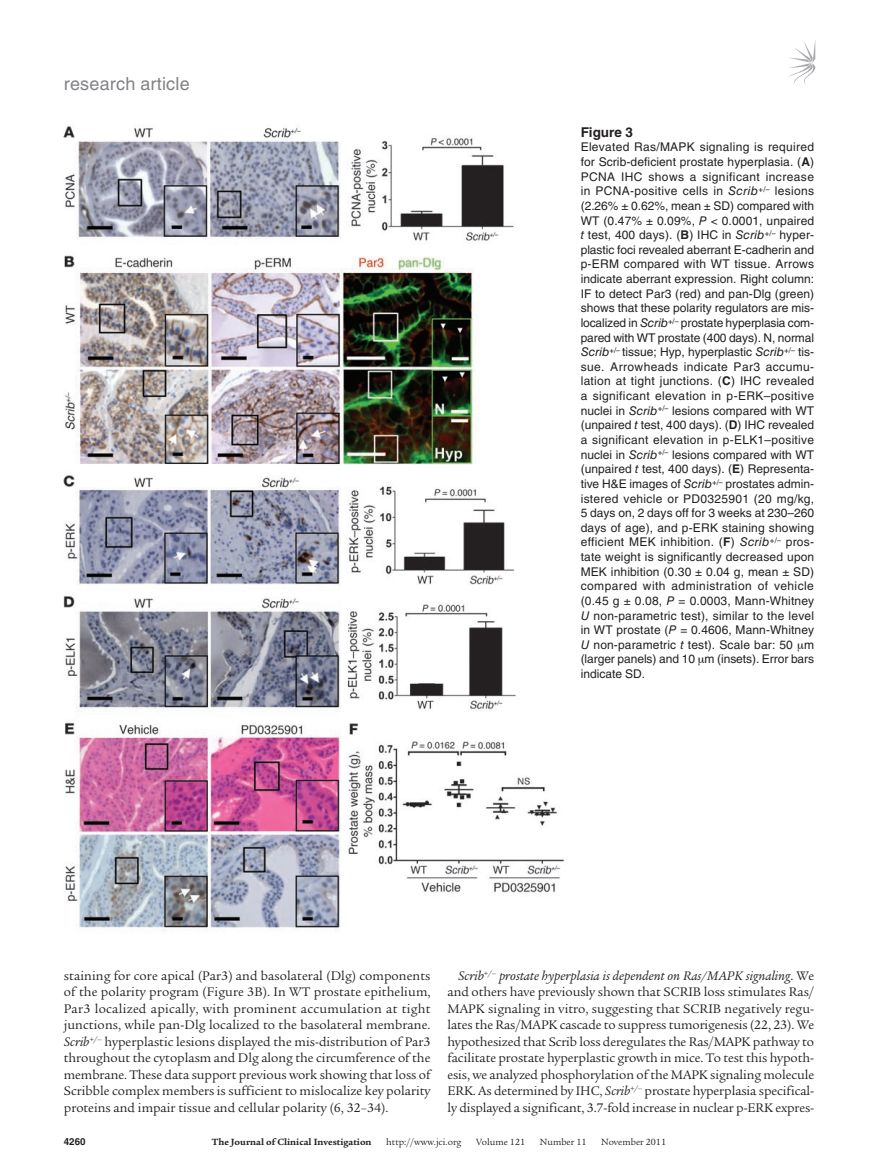
<style>
.page{position:relative;width:878px;height:1175px;background:#fff}
.page>*{position:absolute;margin:0;border:0;box-sizing:border-box;transform-origin:0 0}
.t1{font:18px "Helvetica LT Std";letter-spacing:.01em;color:#808285}
.t2{font:13.5px/16.5px "Legacy Serif Std";letter-spacing:-.01em;color:#231f20;text-align:justify}
.t3{font:700 13.5px "Helvetica LT Std";color:#231f20}
.t4{font:12px/14.7px "Helvetica LT Std";letter-spacing:-.005em;color:#231f20;text-align:justify}
.t5{font:9.75px "Legacy Serif Std";color:#231f20}
.t6{font:700 9.75px "Legacy Serif Std";color:#231f20}
.t7{font:700 9.75px "Helvetica LT Std";color:#231f20}
.s1{font-weight:700}
.s2{font-style:italic}
</style>
<div class="page">
<svg style="left:789px;top:42px;width:26px;height:43px"></svg>
<img style="left:63px;top:126px;width:500px;height:805px">
<h1 class="t1" style="left:64px;top:73px;width:127px">research article</h1>
<p class="t3" style="left:580px;top:124px;width:54px">Figure 3</p>
<p class="t4" style="left:580px;top:140px;width:235px">Elevated Ras/MAPK signaling is required for Scrib-deficient prostate hyperplasia. (<span class="s1">A</span>)<br>PCNA IHC shows a significant increase in PCNA-positive cells in <span class="s2">Scrib</span><sup>+/–</sup> lesions (2.26% ± 0.62%, mean ± SD) compared with WT (0.47% ± 0.09%, <span class="s2">P</span> &lt; 0.0001, unpaired <span class="s2">t</span> test, 400 days). (<span class="s1">B</span>) IHC in <span class="s2">Scrib</span><sup>+/–</sup> hyper&shy;plastic foci revealed aberrant E-cadherin and p-ERM compared with WT tissue. Arrows indicate aberrant expression. Right column:<br>IF to detect Par3 (red) and pan-Dlg (green) shows that these polarity regulators are mis&shy;localized in <span class="s2">Scrib</span><sup>+/–</sup> prostate hyperplasia com&shy;pared with WT prostate (400 days). N, normal <span class="s2">Scrib</span><sup>+/–</sup> tissue; Hyp, hyperplastic <span class="s2">Scrib</span><sup>+/–</sup> tis&shy;sue. Arrowheads indicate Par3 accumu&shy;lation at tight junctions. (<span class="s1">C</span>) IHC revealed a significant elevation in p-ERK–positive nuclei in <span class="s2">Scrib</span><sup>+/–</sup> lesions compared with WT (unpaired <span class="s2">t</span> test, 400 days). (<span class="s1">D</span>) IHC revealed a significant elevation in p-ELK1–positive nuclei in <span class="s2">Scrib</span><sup>+/–</sup> lesions compared with WT (unpaired <span class="s2">t</span> test, 400 days). (<span class="s1">E</span>) Representa&shy;tive H&amp;E images of <span class="s2">Scrib</span><sup>+/–</sup> prostates admin&shy;istered vehicle or PD0325901 (20 mg/kg, 5 days on, 2 days off for 3 weeks at 230–260 days of age), and p-ERK staining showing efficient MEK inhibition. (<span class="s1">F</span>) <span class="s2">Scrib</span><sup>+/–</sup> pros&shy;tate weight is significantly decreased upon MEK inhibition (0.30 ± 0.04 g, mean ± SD) compared with administration of vehicle (0.45 g ± 0.08, <span class="s2">P</span> = 0.0003, Mann-Whitney <span class="s2">U</span> non-parametric test), similar to the level in WT prostate (<span class="s2">P</span> = 0.4606, Mann-Whitney <span class="s2">U</span> non-parametric <span class="s2">t</span> test). Scale bar: 50 m (larger panels) and 10 m (insets). Error bars indicate SD.</p>
<p class="t2" style="left:64px;top:967px;width:368px">staining for core apical (Par3) and basolateral (Dlg) components of the polarity program (Figure 3B). In WT prostate epithelium, Par3 localized apically, with prominent accumulation at tight junctions, while pan-Dlg localized to the basolateral membrane.<br><span class="s2">Scrib</span><sup>+/–</sup> hyperplastic lesions displayed the mis-distribution of Par3 throughout the cytoplasm and Dlg along the circumference of the membrane. These data support previous work showing that loss of Scribble complex members is sufficient to mislocalize key polarity proteins and impair tissue and cellular polarity (6, 32–34).</p>
<p class="t2" style="left:447px;top:967px;width:368px;text-indent:11px"><span class="s2">Scrib</span><sup>+/–</sup> <span class="s2">prostate hyperplasia is dependent on Ras/MAPK signaling</span>. We and others have previously shown that SCRIB loss stimulates Ras/ MAPK signaling in vitro, suggesting that SCRIB negatively regu&shy;lates the Ras/MAPK cascade to suppress tumorigenesis (22, 23). We hypothesized that Scrib loss deregulates the Ras/MAPK pathway to facilitate prostate hyperplastic growth in mice. To test this hypoth&shy;esis, we analyzed phosphorylation of the MAPK signaling molecule ERK. As determined by IHC, <span class="s2">Scrib</span><sup>+/–</sup> prostate hyperplasia specifical&shy;ly displayed a significant, 3.7-fold increase in nuclear p-ERK expres-</p>
<p class="t7" style="left:64px;top:1135px;width:23px">4260</p>
<p class="t6" style="left:212px;top:1135px;width:161px">The Journal of Clinical Investigation</p>
<p class="t5" style="left:386px;top:1136px;width:77px">http://www.jci.org</p>
<p class="t5" style="left:476px;top:1136px;width:50px">Volume 121</p>
<p class="t5" style="left:540px;top:1136px;width:48px">Number 11</p>
<p class="t5" style="left:601px;top:1136px;width:66px">November 2011</p>
</div>
